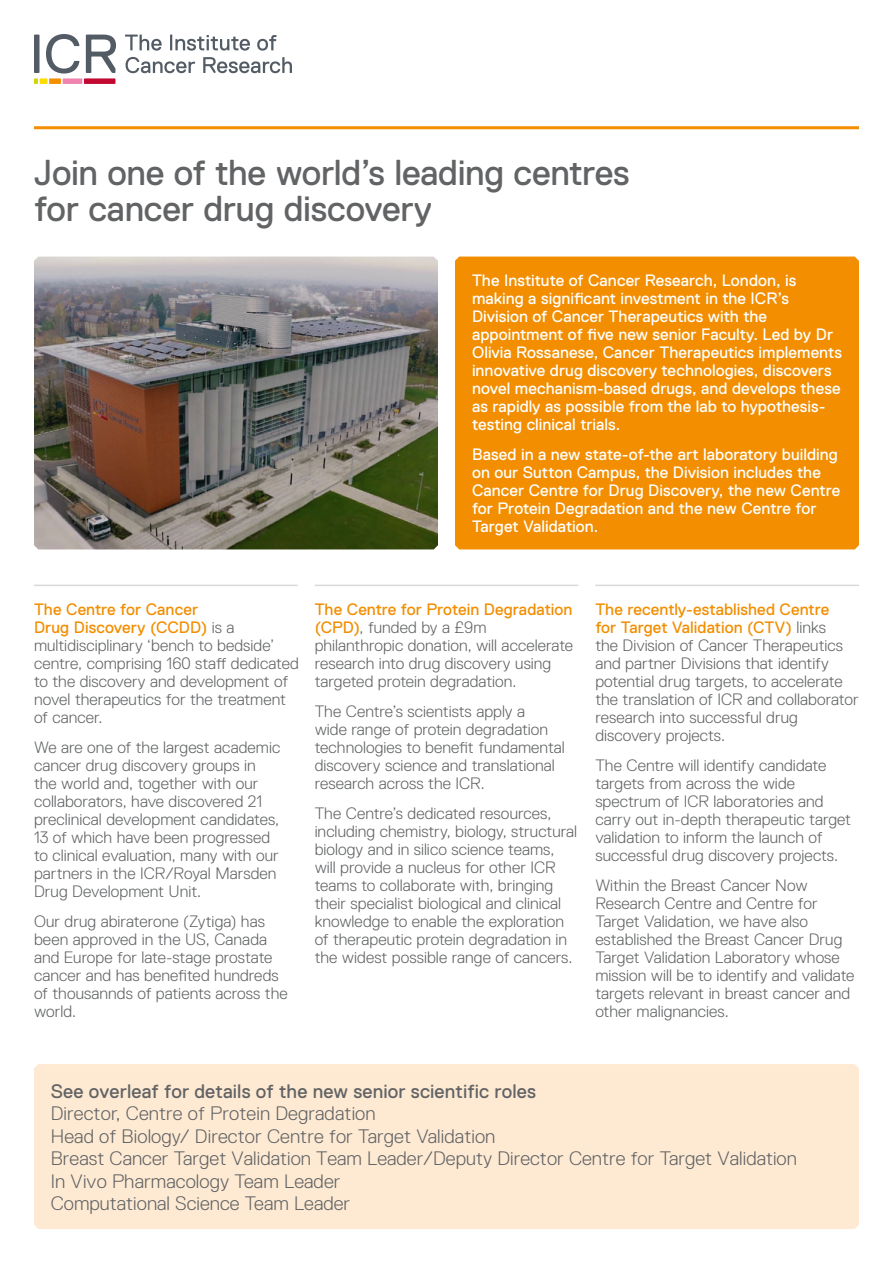
<style>
.page{position:relative;width:893px;height:1263px;background:#fff}
.page>*{position:absolute;margin:0;border:0;box-sizing:border-box;transform-origin:0 0}
.t1{font:36px/36px "Replica Pro";letter-spacing:-.01em;color:#616365}
.t2{font:300 19.5px/22.5px "Replica Pro";letter-spacing:.005em;color:#616365}
.t3{font:19.5px "Replica Pro";letter-spacing:.005em;color:#616365}
.t4{font:300 16.5px/18px "Replica Pro";letter-spacing:.005em;color:#616365}
.t5{font:16.5px/18px "Replica Pro";letter-spacing:.005em;color:#fff}
.s1{font-weight:400;color:#f28e00}
.s2{font-family:"Replica"}
</style>
<div class="page">
<div style="left:455px;top:257px;width:404px;height:292px;background:#f28e00"></div>
<div style="left:34px;top:1064px;width:825px;height:165px;background:#feead3"></div>
<svg style="left:34px;top:34px;width:82px;height:50px"></svg>
<svg style="left:125px;top:35px;width:37px;height:16px"></svg>
<svg style="left:170px;top:35px;width:80px;height:16px"></svg>
<svg style="left:257px;top:35px;width:19px;height:16px"></svg>
<svg style="left:126px;top:57px;width:69px;height:16px"></svg>
<svg style="left:203px;top:57px;width:89px;height:16px"></svg>
<hr style="left:34px;top:126px;width:825px;height:3px;background:#f28e00">
<img style="left:34px;top:257px;width:404px;height:292px">
<hr style="left:34px;top:585px;width:264px;height:1px;background:#d7d8d8">
<hr style="left:315px;top:585px;width:263px;height:1px;background:#d7d8d8">
<hr style="left:595px;top:585px;width:264px;height:1px;background:#d7d8d8">
<h1 class="t1" style="left:34px;top:155px;width:597px">Join one of the world’s leading centres for cancer drug discovery</h1>
<p class="t5" style="left:472px;top:272px;width:371px">The Institute of Cancer Research, London, is making a significant investment in the ICR’s Division of Cancer Therapeutics with the appointment of five new senior Faculty. Led by Dr Olivia Rossanese, Cancer Therapeutics implements innovative drug discovery technologies, discovers novel mechanism-based drugs, and develops these as rapidly as possible from the lab to hypothesis&shy;testing clinical trials.</p>
<p class="t5" style="left:472px;top:446px;width:370px">Based in a new state-of-the art laboratory building on our Sutton Campus, the Division includes the Cancer Centre for Drug Discovery, the new Centre for Protein Degradation and the new Centre for Target Validation.</p>
<p class="t4" style="left:34px;top:600px;width:266px"><span class="s1">The Centre for Cancer<br>Drug Discovery (CCDD)</span> is a multidisciplinary ‘bench to bedside’ centre, comprising 160 staff dedicated to the discovery and development of novel therapeutics for the treatment of cancer.</p>
<p class="t4" style="left:34px;top:738px;width:248px">We are one of the largest academic cancer drug discovery groups in the world and, together with our collaborators, have discovered 21 preclinical development candidates, 13 of which have been progressed to clinical evaluation, many with our partners in the ICR/Royal Marsden Drug Development Unit.</p>
<p class="t4" style="left:34px;top:912px;width:255px">Our drug abiraterone (Zytiga) has been approved in the US, Canada and Europe for late-stage prostate cancer and has benefited hundreds of thousannds of patients across the world.</p>
<p class="t4" style="left:315px;top:600px;width:260px"><span class="s1">The Centre for Protein Degradation (CPD)</span>, funded by a £9m philanthropic donation, will accelerate research into drug discovery using targeted protein degradation.</p>
<p class="t4" style="left:315px;top:702px;width:252px">The Centre’s scientists apply a<br>wide range of protein degradation technologies to benefit fundamental discovery science and translational research across the ICR.</p>
<p class="t4" style="left:315px;top:804px;width:264px">The Centre’s dedicated resources, including chemistry, biology, structural biology and in silico science teams, will provide a nucleus for other ICR teams to collaborate with, bringing their specialist biological and clinical knowledge to enable the exploration of therapeutic protein degradation in the widest possible range of cancers.</p>
<p class="t4" style="left:595px;top:600px;width:265px"><span class="s1">The recently-established Centre<br>for Target Validation (CTV)</span> links<br>the Division of Cancer Therapeutics and partner Divisions that identify potential drug targets, to accelerate the translation of ICR and collaborator research into successful drug discovery projects.</p>
<p class="t4" style="left:595px;top:756px;width:257px">The Centre will identify candidate targets from across the wide spectrum of ICR laboratories and carry out in-depth therapeutic target validation to inform the launch of successful drug discovery projects.</p>
<p class="t4" style="left:595px;top:876px;width:261px">Within the Breast Cancer Now<br>Research Centre and Centre for<br>Target Validation, we have also established the Breast Cancer Drug<br>Target Validation Laboratory whose mission will be to identify and validate targets relevant in breast cancer and other malignancies.</p>
<p class="t3" style="left:51px;top:1080px;width:487px">See overleaf for details of the new senior scientific roles</p>
<p class="t2" style="left:51px;top:1102px;width:748px">Director, Centre of Protein Degradation<br>Head of Biology/ Director Centre for Target Validation<br>Breast Cancer Target Validation <span class="s2">Team Leader</span>/Deputy Director Centre for Target Validation In Vivo Pharmacology Team Leader<br>Computational Science Team Leader</p>
</div>
